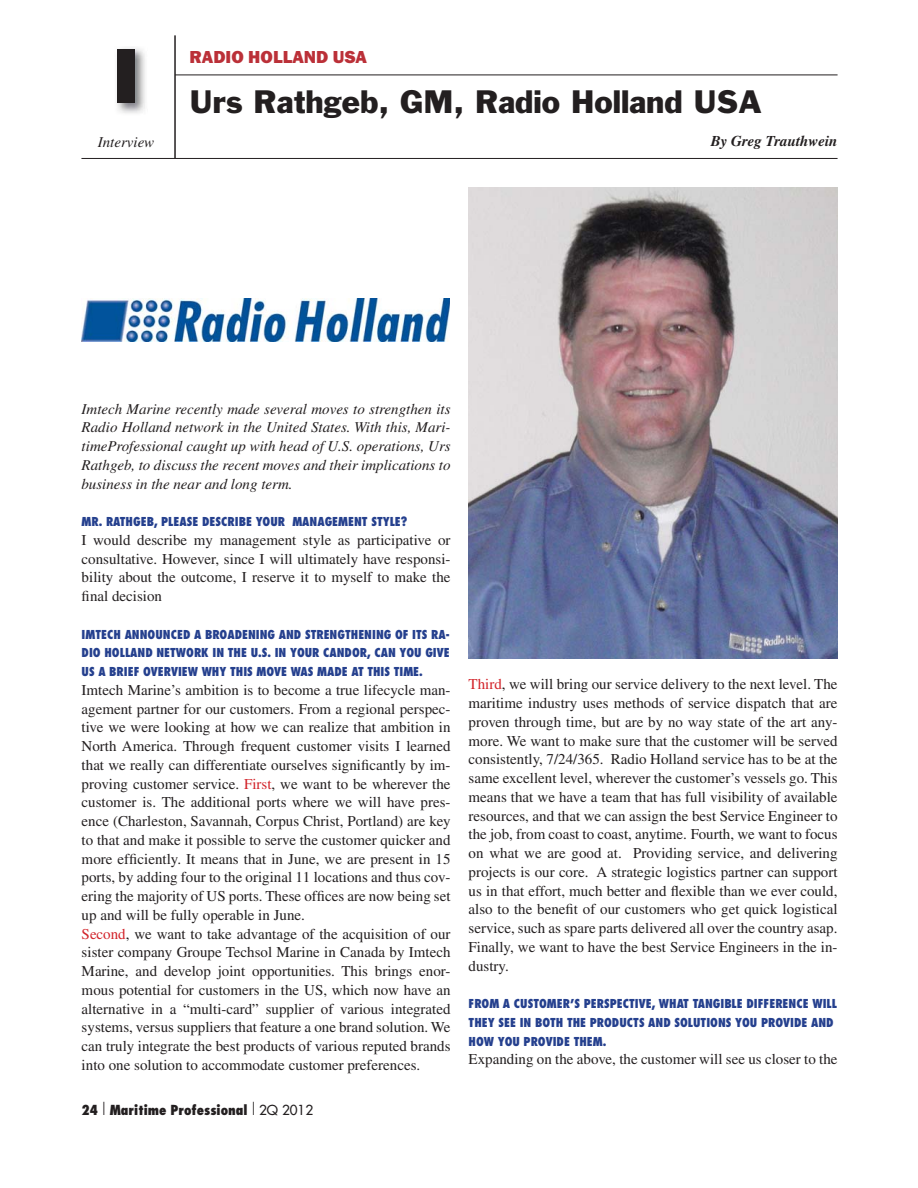
<style>
.page{position:relative;width:918px;height:1188px;background:#fff}
.page>*{position:absolute;margin:0;border:0;box-sizing:border-box;transform-origin:0 0}
.t1{font:900 75px "Helvetica";color:#231f20}
.t2{font:30px "Franklin Gothic";color:#231f20}
.t3{font:800 18px "Franklin Gothic";color:#bb3038}
.t4{font:15px/18.8px "Times";color:#231f20;text-align:justify}
.t5{font:italic 15px/18.8px "Times";color:#231f20;text-align:justify}
.t6{font:italic 700 15px "Times";color:#231f20}
.t7{font:800 condensed 13.5px "Futura";color:#231f20}
.t8{font:800 condensed 12px/18.8px "Futura";color:#25408e;text-align:justify}
.s1{color:#d2232a}
.s2{font-weight:300;font-size:16.5px}
.s3{font-weight:400;font-stretch:normal}
</style>
<div class="page">
<hr style="left:81px;top:158px;width:757px;height:1px;background:#231f20">
<hr style="left:174px;top:35px;width:2px;height:123px;background:#231f20">
<hr style="left:175px;top:75px;width:663px;height:1px;background:#231f20">
<img style="left:117px;top:48px;width:28px;height:65px">
<img style="left:469px;top:187px;width:369px;height:472px">
<img style="left:81px;top:299px;width:369px;height:43px">
<h1 class="t1" style="left:112px;top:49px;width:31px">I</h1>
<p class="t5" style="left:98px;top:134px;width:58px">Interview</p>
<p class="t3" style="left:189px;top:51px;width:179px">RADIO HOLLAND USA</p>
<h2 class="t2" style="left:189px;top:90px;width:574px">Urs Rathgeb, GM, Radio Holland USA</h2>
<p class="t6" style="left:711px;top:136px;width:128px">By Greg Trauthwein</p>
<p class="t5" style="left:82px;top:401px;width:370px">Imtech Marine recently made several moves to strengthen its Radio Holland network in the United States. With this, Mari&shy;timeProfessional caught up with head of U.S. operations, Urs Rathgeb, to discuss the recent moves and their implications to business in the near and long term.</p>
<p class="t8" style="left:82px;top:513px;width:327px">MR. RATHGEB, PLEASE DESCRIBE YOUR MANAGEMENT STYLE?</p>
<p class="t4" style="left:82px;top:532px;width:370px">I would describe my management style as participative or consultative. However, since I will ultimately have responsi&shy;bility about the outcome, I reserve it to myself to make the final decision</p>
<p class="t8" style="left:82px;top:626px;width:370px">IMTECH ANNOUNCED A BROADENING AND STRENGTHENING OF ITS RA-DIO HOLLAND NETWORK IN THE U.S. IN YOUR CANDOR, CAN YOU GIVE US A BRIEF OVERVIEW WHY THIS MOVE WAS MADE AT THIS TIME.</p>
<p class="t4" style="left:82px;top:682px;width:370px;text-align:left">Imtech Marine’s ambition is to become a true lifecycle man&shy;agement partner for our customers. From a regional perspec&shy;tive we were looking at how we can realize that ambition in North America. Through frequent customer visits I learned that we really can differentiate ourselves significantly by im&shy;proving customer service. <span class="s1">First</span>, we want to be wherever the customer is. The additional ports where we will have pres&shy;ence (Charleston, Savannah, Corpus Christ, Portland) are key to that and make it possible to serve the customer quicker and more efficiently. It means that in June, we are present in 15 ports, by adding four to the original 11 locations and thus cov&shy;ering the majority of US ports. These offices are now being set up and will be fully operable in June.<br><span class="s1">Second</span>, we want to take advantage of the acquisition of our sister company Groupe Techsol Marine in Canada by Imtech Marine, and develop joint opportunities. This brings enor&shy;mous potential for customers in the US, which now have an alternative in a “multi-card” supplier of various integrated systems, versus suppliers that feature a one brand solution. We can truly integrate the best products of various reputed brands into one solution to accommodate customer preferences.</p>
<p class="t4" style="left:469px;top:676px;width:370px"><span class="s1">Third</span>, we will bring our service delivery to the next level. The maritime industry uses methods of service dispatch that are proven through time, but are by no way state of the art any&shy;more. We want to make sure that the customer will be served consistently, 7/24/365. Radio Holland service has to be at the same excellent level, wherever the customer’s vessels go. This means that we have a team that has full visibility of available resources, and that we can assign the best Service Engineer to the job, from coast to coast, anytime. Fourth, we want to focus on what we are good at. Providing service, and delivering projects is our core. A strategic logistics partner can support us in that effort, much better and flexible than we ever could, also to the benefit of our customers who get quick logistical service, such as spare parts delivered all over the country asap.<br>Finally, we want to have the best Service Engineers in the in&shy;dustry.</p>
<p class="t8" style="left:469px;top:995px;width:370px;text-align:left">FROM A CUSTOMER’S PERSPECTIVE, WHAT TANGIBLE DIFFERENCE WILL<br>THEY SEE IN BOTH THE PRODUCTS AND SOLUTIONS YOU PROVIDE AND<br>HOW YOU PROVIDE THEM.</p>
<p class="t4" style="left:469px;top:1051px;width:370px">Expanding on the above, the customer will see us closer to the</p>
<p class="t7" style="left:82px;top:1104px;width:233px">24 <span class="s2">|</span> Maritime Professional <span class="s2">|</span> <span class="s3">2Q 2012</span></p>
</div>
